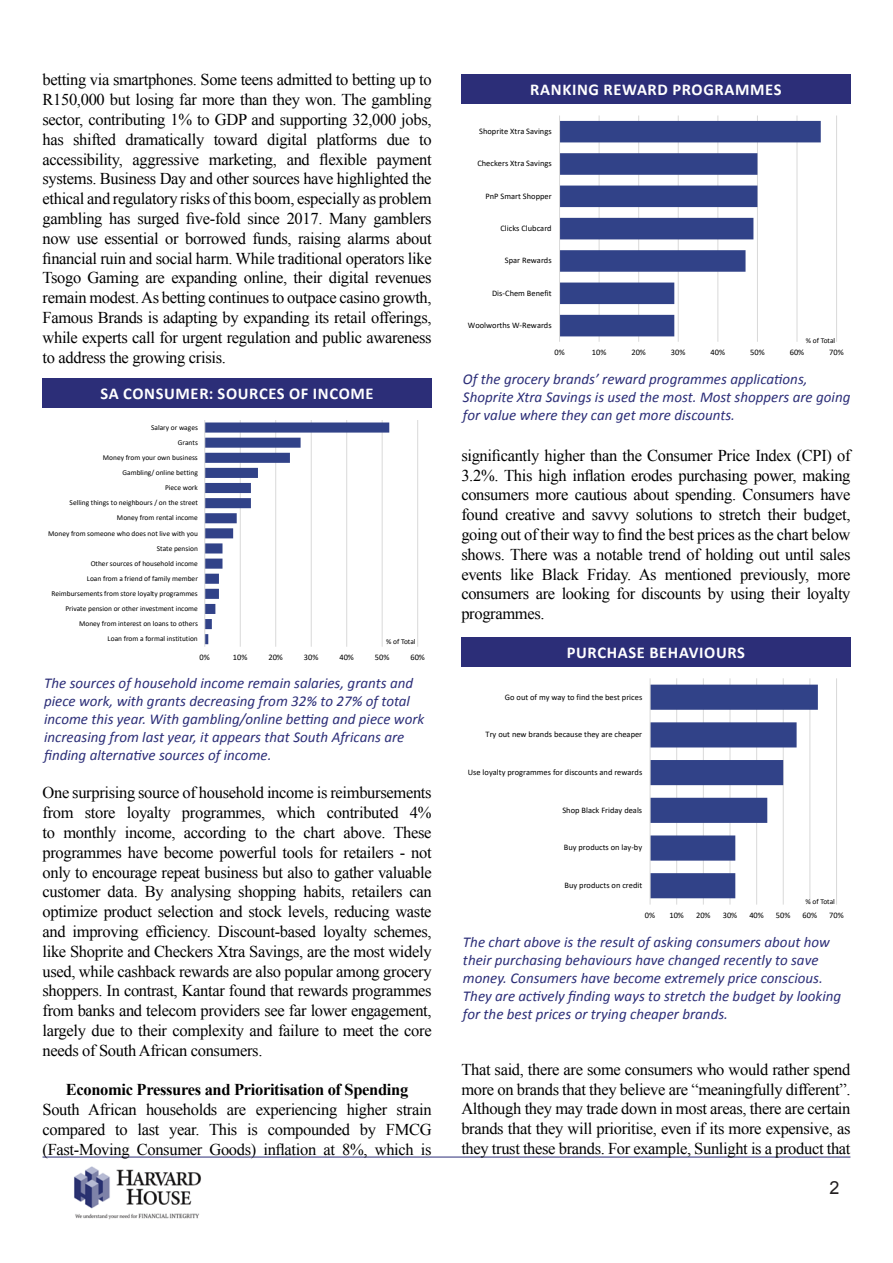
<style>
.page{position:relative;width:893px;height:1263px;background:#fff}
.page>*{position:absolute;margin:0;border:0;box-sizing:border-box;transform-origin:0 0}
.t1{font:18px "Arial";color:#231f20}
.t2{font:16.5px/19.8px "Times New Roman";letter-spacing:-.02em;color:#000;text-align:justify}
.t3{font:700 16.5px "Calibri";letter-spacing:.04em;color:#fff}
.t4{font:700 16.5px "Times New Roman";letter-spacing:-.02em;color:#000}
.t5{font:italic 15px/18px "Calibri";color:#2c2e78}
.t6{font:8.4px "Calibri";color:#000}
.t7{font:7.35px "Calibri";color:#000}
</style>
<div class="page">
<img style="left:74px;top:1166px;width:127px;height:54px">
<hr style="left:43px;top:1157px;width:807px;height:1px;background:#2c2e78">
<div style="left:43px;top:378px;width:389px;height:30px;background:#2c2e78"></div>
<hr style="left:240px;top:420px;width:1px;height:227px;background:#d9d9d9">
<hr style="left:275px;top:420px;width:1px;height:227px;background:#d9d9d9">
<hr style="left:311px;top:420px;width:1px;height:227px;background:#d9d9d9">
<hr style="left:346px;top:420px;width:1px;height:227px;background:#d9d9d9">
<hr style="left:382px;top:420px;width:1px;height:227px;background:#d9d9d9">
<hr style="left:417px;top:420px;width:1px;height:227px;background:#d9d9d9">
<svg style="left:205px;top:422px;width:184px;height:222px"></svg>
<hr style="left:204px;top:420px;width:1px;height:227px;background:#d9d9d9">
<div style="left:461px;top:74px;width:389px;height:29px;background:#2c2e78"></div>
<hr style="left:599px;top:116px;width:1px;height:226px;background:#d9d9d9">
<hr style="left:638px;top:116px;width:1px;height:226px;background:#d9d9d9">
<hr style="left:678px;top:116px;width:1px;height:226px;background:#d9d9d9">
<hr style="left:718px;top:116px;width:1px;height:226px;background:#d9d9d9">
<hr style="left:757px;top:116px;width:1px;height:226px;background:#d9d9d9">
<hr style="left:797px;top:116px;width:1px;height:226px;background:#d9d9d9">
<hr style="left:836px;top:116px;width:1px;height:226px;background:#d9d9d9">
<svg style="left:560px;top:121px;width:261px;height:215px"></svg>
<hr style="left:559px;top:116px;width:1px;height:226px;background:#d9d9d9">
<div style="left:461px;top:637px;width:389px;height:29px;background:#2c2e78"></div>
<hr style="left:676px;top:678px;width:1px;height:226px;background:#d9d9d9">
<hr style="left:703px;top:678px;width:1px;height:226px;background:#d9d9d9">
<hr style="left:730px;top:678px;width:1px;height:226px;background:#d9d9d9">
<hr style="left:756px;top:678px;width:1px;height:226px;background:#d9d9d9">
<hr style="left:783px;top:678px;width:1px;height:226px;background:#d9d9d9">
<hr style="left:810px;top:678px;width:1px;height:226px;background:#d9d9d9">
<hr style="left:836px;top:678px;width:1px;height:226px;background:#d9d9d9">
<svg style="left:651px;top:685px;width:167px;height:213px"></svg>
<hr style="left:650px;top:678px;width:1px;height:226px;background:#d9d9d9">
<p class="t2" style="left:43px;top:70px;width:391px">betting via smartphones. Some teens admitted to betting up to R150,000 but losing far more than they won. The gambling sector, contributing 1% to GDP and supporting 32,000 jobs, has shifted dramatically toward digital platforms due to accessibility, aggressive marketing, and flexible payment systems. Business Day and other sources have highlighted the ethical and regulatory risks of this boom, especially as problem gambling has surged five-fold since 2017. Many gamblers now use essential or borrowed funds, raising alarms about financial ruin and social harm. While traditional operators like Tsogo Gaming are expanding online, their digital revenues remain modest. As betting continues to outpace casino growth, Famous Brands is adapting by expanding its retail offerings, while experts call for urgent regulation and public awareness to address the growing crisis.</p>
<p class="t3" style="left:101px;top:382px;width:275px">SA CONSUMER: SOURCES OF INCOME</p>
<p class="t7" style="left:151px;top:422px;width:48px">Salary or wages</p>
<p class="t7" style="left:178px;top:437px;width:22px">Grants</p>
<p class="t7" style="left:103px;top:452px;width:96px">Money from your own business</p>
<p class="t7" style="left:123px;top:467px;width:77px">Gambling/ online betting</p>
<p class="t7" style="left:165px;top:483px;width:34px">Piece work</p>
<p class="t7" style="left:70px;top:498px;width:130px">Selling things to neighbours / on the street</p>
<p class="t7" style="left:117px;top:513px;width:82px">Money from rental income</p>
<p class="t7" style="left:48px;top:528px;width:151px">Money from someone who does not live with you</p>
<p class="t7" style="left:157px;top:543px;width:43px">State pension</p>
<p class="t7" style="left:91px;top:558px;width:109px">Other sources of household income</p>
<p class="t7" style="left:87px;top:573px;width:112px">Loan from a friend of family member</p>
<p class="t7" style="left:52px;top:588px;width:148px">Reimbursements from store loyalty programmes</p>
<p class="t7" style="left:65px;top:603px;width:134px">Private pension or other investment income</p>
<p class="t7" style="left:79px;top:619px;width:120px">Money from interest on loans to others</p>
<p class="t7" style="left:108px;top:634px;width:92px">Loan from a formal institution</p>
<p class="t7" style="left:386px;top:637px;width:31px">% of Total</p>
<p class="t5" style="left:44px;top:673px;width:382px">The sources of household income remain salaries, grants and piece work, with grants decreasing from 32% to 27% of total income this year. With gambling/online betting and piece work increasing from last year, it appears that South Africans are finding alternative sources of income.</p>
<p class="t6" style="left:200px;top:651px;width:12px">0%</p>
<p class="t6" style="left:233px;top:651px;width:16px">10%</p>
<p class="t6" style="left:268px;top:651px;width:16px">20%</p>
<p class="t6" style="left:304px;top:651px;width:16px">30%</p>
<p class="t6" style="left:339px;top:651px;width:16px">40%</p>
<p class="t6" style="left:375px;top:651px;width:16px">50%</p>
<p class="t6" style="left:410px;top:651px;width:16px">60%</p>
<p class="t2" style="left:43px;top:783px;width:391px">One surprising source of household income is reimbursements from store loyalty programmes, which contributed 4% to monthly income, according to the chart above. These programmes have become powerful tools for retailers - not only to encourage repeat business but also to gather valuable customer data. By analysing shopping habits, retailers can optimize product selection and stock levels, reducing waste and improving efficiency. Discount-based loyalty schemes, like Shoprite and Checkers Xtra Savings, are the most widely used, while cashback rewards are also popular among grocery shoppers. In contrast, Kantar found that rewards programmes from banks and telecom providers see far lower engagement, largely due to their complexity and failure to meet the core needs of South African consumers.</p>
<p class="t4" style="left:66px;top:1078px;width:344px">Economic Pressures and Prioritisation of Spending</p>
<p class="t2" style="left:43px;top:1099px;width:391px">South African households are experiencing higher strain compared to last year. This is compounded by FMCG (Fast-Moving Consumer Goods) inflation at 8%, which is</p>
<p class="t3" style="left:530px;top:78px;width:253px">RANKING REWARD PROGRAMMES</p>
<p class="t6" style="left:479px;top:125px;width:74px">Shoprite Xtra Savings</p>
<p class="t6" style="left:477px;top:158px;width:76px">Checkers Xtra Savings</p>
<p class="t6" style="left:485px;top:190px;width:68px">PnP Smart Shopper</p>
<p class="t6" style="left:500px;top:222px;width:53px">Clicks Clubcard</p>
<p class="t6" style="left:505px;top:255px;width:48px">Spar Rewards</p>
<p class="t6" style="left:492px;top:287px;width:61px">Dis-Chem Benefit</p>
<p class="t6" style="left:468px;top:319px;width:85px">Woolworths W-Rewards</p>
<p class="t7" style="left:806px;top:336px;width:31px">% of Total</p>
<p class="t5" style="left:463px;top:369px;width:389px">Of the grocery brands’ reward programmes applications,<br>Shoprite Xtra Savings is used the most. Most shoppers are going for value where they can get more discounts.</p>
<p class="t6" style="left:554px;top:347px;width:12px">0%</p>
<p class="t6" style="left:592px;top:347px;width:16px">10%</p>
<p class="t6" style="left:631px;top:347px;width:16px">20%</p>
<p class="t6" style="left:671px;top:347px;width:16px">30%</p>
<p class="t6" style="left:710px;top:347px;width:16px">40%</p>
<p class="t6" style="left:750px;top:347px;width:16px">50%</p>
<p class="t6" style="left:790px;top:347px;width:16px">60%</p>
<p class="t6" style="left:829px;top:347px;width:16px">70%</p>
<p class="t2" style="left:461px;top:445px;width:391px">significantly higher than the Consumer Price Index (CPI) of 3.2%. This high inflation erodes purchasing power, making consumers more cautious about spending. Consumers have found creative and savvy solutions to stretch their budget, going out of their way to find the best prices as the chart below shows. There was a notable trend of holding out until sales events like Black Friday. As mentioned previously, more consumers are looking for discounts by using their loyalty programmes.</p>
<p class="t3" style="left:567px;top:640px;width:180px">PURCHASE BEHAVIOURS</p>
<p class="t6" style="left:505px;top:691px;width:139px">Go out of my way to find the best prices</p>
<p class="t6" style="left:486px;top:729px;width:158px">Try out new brands because they are cheaper</p>
<p class="t6" style="left:468px;top:766px;width:176px">Use loyalty programmes for discounts and rewards</p>
<p class="t6" style="left:562px;top:804px;width:81px">Shop Black Friday deals</p>
<p class="t6" style="left:564px;top:842px;width:80px">Buy products on lay-by</p>
<p class="t6" style="left:564px;top:879px;width:79px">Buy products on credit</p>
<p class="t7" style="left:806px;top:896px;width:31px">% of Total</p>
<p class="t5" style="left:463px;top:932px;width:380px">The chart above is the result of asking consumers about how their purchasing behaviours have changed recently to save money. Consumers have become extremely price conscious.<br>They are actively finding ways to stretch the budget by looking for the best prices or trying cheaper brands.</p>
<p class="t6" style="left:645px;top:909px;width:12px">0%</p>
<p class="t6" style="left:669px;top:909px;width:16px">10%</p>
<p class="t6" style="left:696px;top:909px;width:16px">20%</p>
<p class="t6" style="left:723px;top:909px;width:16px">30%</p>
<p class="t6" style="left:749px;top:909px;width:16px">40%</p>
<p class="t6" style="left:776px;top:909px;width:16px">50%</p>
<p class="t6" style="left:803px;top:909px;width:16px">60%</p>
<p class="t6" style="left:829px;top:909px;width:16px">70%</p>
<p class="t2" style="left:461px;top:1059px;width:391px">That said, there are some consumers who would rather spend more on brands that they believe are “meaningfully different”.<br>Although they may trade down in most areas, there are certain brands that they will prioritise, even if its more expensive, as they trust these brands. For example, Sunlight is a product that</p>
<p class="t1" style="left:829px;top:1175px;width:12px">2</p>
</div>
